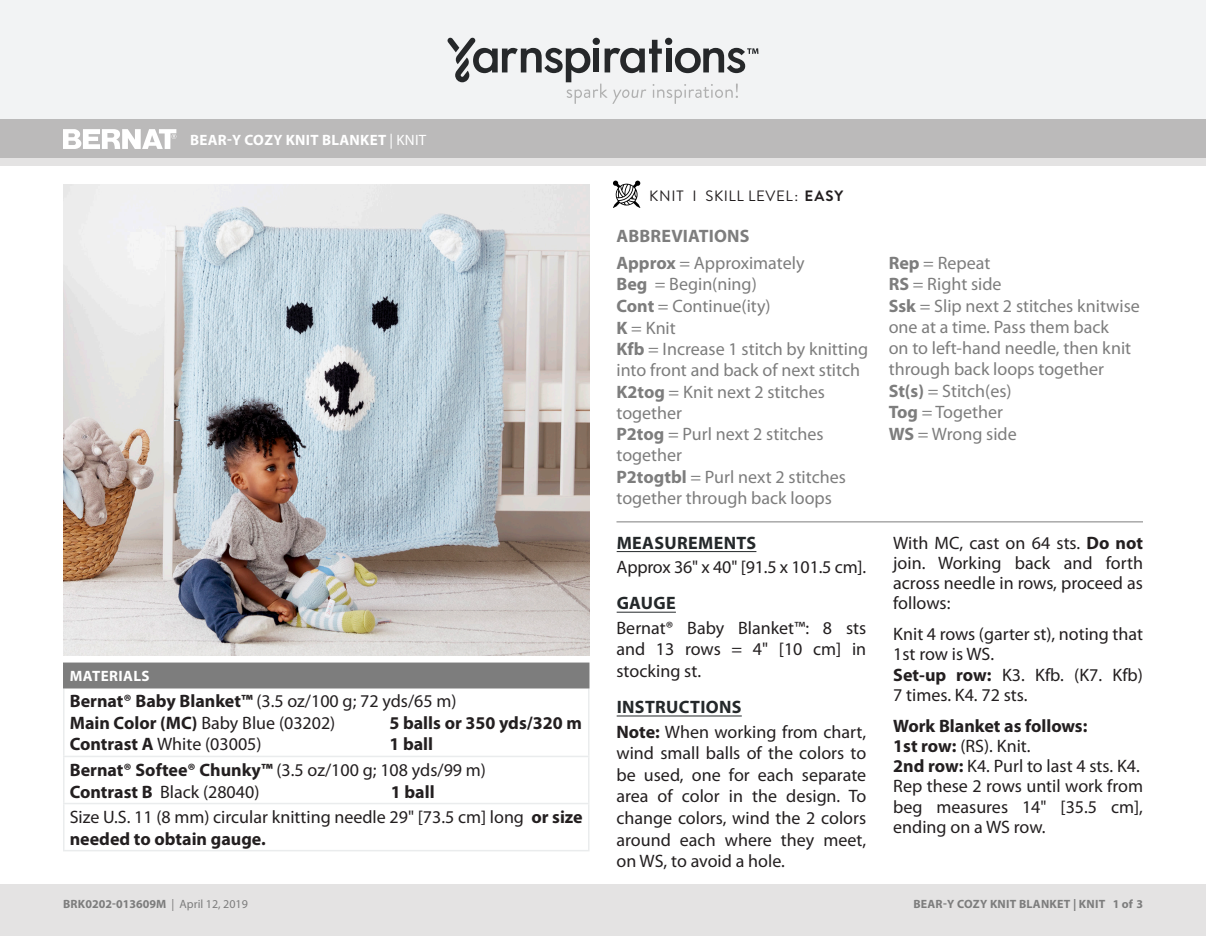
<style>
.page{position:relative;width:1206px;height:936px;background:#fff}
.page>*{position:absolute;margin:0;border:0;box-sizing:border-box;transform-origin:0 0}
.Abbreviations{font:18px/21px "Myriad Pro";color:#7d7d7d}
.Body{font:18px/20.2px "Myriad Pro";color:#231f20;text-align:justify}
.Instructions{font:18px/21.6px "Myriad Pro";color:#231f20;text-align:justify}
.Materials{font:18px/21.6px "Myriad Pro";color:#231f20}
.Head{font:700 18px "Myriad Pro";letter-spacing:.02em;color:#24282a}
.Materials-2{font:700 18px "Myriad Pro";color:#231f20}
.Instructions-2{font:700 18px "Myriad Pro";color:#231f20}
.Abbreviations_Head{font:700 18px "Myriad Pro";letter-spacing:.01em;color:#7d7d7d}
.Pattern_Title{font:700 15px "Myriad Pro";letter-spacing:.02em;color:#fff}
.Skill_Level{font:15px "Brandon Grotesque";letter-spacing:.035em;color:#231f20}
.Materials_Head{font:700 15px "Myriad Pro";letter-spacing:.03em;color:#fff}
.t1{font:700 12px "Myriad Pro";letter-spacing:.02em;color:#7d7d7d}
.t2{font:700 12px "Myriad Pro";color:#7d7d7d}
.s1{font-weight:400}
.s2{font-weight:700}
</style>
<div class="page">
<div style="left:0;top:884px;width:1206px;height:52px;background:#e4e3e3"></div>
<div style="left:0;top:158px;width:1206px;height:8px;background:#e4e3e3"></div>
<div style="left:0;top:0;width:1206px;height:120px;background:#f2f3f4"></div>
<div style="left:0;top:120px;width:1206px;height:38px;background:#bbbaba"></div>
<hr style="left:617px;top:551px;width:139px;height:1px;background:#24282a">
<hr style="left:617px;top:612px;width:59px;height:1px;background:#24282a">
<hr style="left:617px;top:716px;width:125px;height:1px;background:#24282a">
<div style="left:64px;top:663px;width:525px;height:25px;background:#7d7d7d"></div>
<hr style="left:63px;top:689px;width:1px;height:67px;background:#eaeced">
<hr style="left:63px;top:757px;width:1px;height:46px;background:#eaeced">
<hr style="left:588px;top:689px;width:2px;height:67px;background:#eaeced">
<hr style="left:588px;top:757px;width:2px;height:46px;background:#eaeced">
<hr style="left:63px;top:804px;width:1px;height:46px;background:#eaeced">
<hr style="left:63px;top:756px;width:527px;height:1px;background:#eaeced">
<hr style="left:63px;top:803px;width:527px;height:1px;background:#eaeced">
<hr style="left:588px;top:804px;width:2px;height:46px;background:#eaeced">
<hr style="left:63px;top:850px;width:527px;height:1px;background:#eaeced">
<hr style="left:63px;top:663px;width:527px;height:1px;background:#7d7d7d">
<svg style="left:63px;top:664px;width:1px;height:23px"></svg>
<hr style="left:588px;top:664px;width:2px;height:23px;background:#7d7d7d">
<hr style="left:63px;top:687px;width:527px;height:1px;background:#7d7d7d">
<img style="left:63px;top:185px;width:526px;height:470px">
<svg style="left:613px;top:181px;width:27px;height:27px"></svg>
<svg style="left:63px;top:129px;width:113px;height:20px"></svg>
<svg style="left:447px;top:38px;width:311px;height:66px"></svg>
<hr style="left:617px;top:522px;width:526px;height:1px;background:#7d7d7d">
<p class="Pattern_Title" style="left:190px;top:130px;width:238px">BEAR-Y COZY KNIT BLANKET <span class="s1">| KNIT</span></p>
<p class="Materials_Head" style="left:70px;top:666px;width:81px">MATERIALS</p>
<p class="Body" style="left:70px;top:691px;width:388px"><span class="s2">Bernat® Baby Blanket™</span> (3.5 oz/100 g; 72 yds/65 m)</p>
<p class="Materials" style="left:70px;top:712px;width:267px"><span class="s2">Main Color (MC)</span> Baby Blue (03202)</p>
<p class="Materials-2" style="left:389px;top:711px;width:194px">5 balls or 350 yds/320 m</p>
<p class="Materials" style="left:70px;top:734px;width:193px"><span class="s2">Contrast A</span> White (03005)</p>
<p class="Materials-2" style="left:389px;top:733px;width:45px">1 ball</p>
<p class="Materials" style="left:70px;top:759px;width:418px"><span class="s2">Bernat® Softee® Chunky™</span> (3.5 oz/100 g; 108 yds/99 m)</p>
<p class="Materials" style="left:70px;top:781px;width:191px"><span class="s2">Contrast B</span> Black (28040)</p>
<p class="Materials-2" style="left:391px;top:780px;width:45px">1 ball</p>
<p class="Materials" style="left:70px;top:807px;width:515px">Size U.S. 11 (8 mm) circular knitting needle 29" [73.5 cm] long <span class="s2">or size needed to obtain gauge.</span></p>
<p class="Skill_Level" style="left:649px;top:186px;width:196px">KNIT I SKILL LEVEL: <span class="s2">EASY</span></p>
<p class="Abbreviations_Head" style="left:616px;top:224px;width:135px">ABBREVIATIONS</p>
<p class="Abbreviations" style="left:616px;top:253px;width:189px"><span class="s2">Approx</span> = Approximately</p>
<p class="Abbreviations" style="left:616px;top:274px;width:142px"><span class="s2">Beg</span> = Begin(ning)</p>
<p class="Abbreviations" style="left:616px;top:296px;width:156px"><span class="s2">Cont</span> = Continue(ity)</p>
<p class="Abbreviations" style="left:616px;top:317px;width:61px"><span class="s2">K</span> = Knit</p>
<p class="Abbreviations" style="left:616px;top:339px;width:253px"><span class="s2">Kfb</span> = Increase 1 stitch by knitting into front and back of next stitch</p>
<p class="Abbreviations" style="left:616px;top:382px;width:210px"><span class="s2">K2tog</span> = Knit next 2 stitches together</p>
<p class="Abbreviations" style="left:616px;top:424px;width:209px"><span class="s2">P2tog</span> = Purl next 2 stitches together</p>
<p class="Abbreviations" style="left:616px;top:467px;width:231px"><span class="s2">P2togtbl</span> = Purl next 2 stitches together through back loops</p>
<p class="Head" style="left:617px;top:531px;width:141px">MEASUREMENTS</p>
<p class="Body" style="left:616px;top:557px;width:251px">Approx 36" x 40" [91.5 x 101.5 cm].</p>
<p class="Head" style="left:617px;top:591px;width:61px">GAUGE</p>
<p class="Body" style="left:616px;top:617px;width:251px;line-height:21.6px">Bernat® Baby Blanket™: 8 sts and 13 rows = 4" [10 cm] in stocking st.</p>
<p class="Head" style="left:617px;top:695px;width:126px">INSTRUCTIONS</p>
<p class="Instructions" style="left:616px;top:721px;width:251px"><span class="s2">Note:</span> When working from chart, wind small balls of the colors to be used, one for each separate area of color in the design. To change colors, wind the 2 colors around each where they meet, on WS, to avoid a hole.</p>
<p class="Abbreviations" style="left:889px;top:253px;width:103px"><span class="s2">Rep</span> = Repeat</p>
<p class="Abbreviations" style="left:889px;top:274px;width:114px"><span class="s2">RS</span> = Right side</p>
<p class="Abbreviations" style="left:889px;top:296px;width:253px"><span class="s2">Ssk</span> = Slip next 2 stitches knitwise one at a time. Pass them back<br>on to left-hand needle, then knit through back loops together</p>
<p class="Abbreviations" style="left:889px;top:380px;width:124px"><span class="s2">St(s)</span> = Stitch(es)</p>
<p class="Abbreviations" style="left:889px;top:402px;width:116px"><span class="s2">Tog</span> = Together</p>
<p class="Abbreviations" style="left:889px;top:424px;width:129px"><span class="s2">WS</span> = Wrong side</p>
<p class="Body" style="left:893px;top:533px;width:251px">With MC, cast on 64 sts. <span class="s2">Do not </span>join. Working back and forth across needle in rows, proceed as follows:</p>
<p class="Body" style="left:893px;top:624px;width:251px">Knit 4 rows (garter st), noting that<br>1st row is WS.</p>
<p class="Instructions" style="left:893px;top:665px;width:251px;line-height:20.2px"><span class="s2">Set-up row:</span> K3. Kfb. (K7. Kfb)<br>7 times. K4. 72 sts.</p>
<p class="Instructions-2" style="left:893px;top:714px;width:196px">Work Blanket as follows:</p>
<p class="Instructions" style="left:893px;top:735px;width:139px"><span class="s2">1st row:</span> (RS). Knit.</p>
<p class="Instructions" style="left:893px;top:756px;width:248px"><span class="s2">2nd row:</span> K4. Purl to last 4 sts. K4.</p>
<p class="Body" style="left:893px;top:777px;width:251px">Rep these 2 rows until work from beg measures 14" [35.5 cm], ending on a WS row.</p>
<p class="t2" style="left:63px;top:896px;width:186px">BRK0202-013609M <span class="s1">| April 12, 2019</span></p>
<p class="t1" style="left:913px;top:896px;width:231px">BEAR-Y COZY KNIT BLANKET | KNIT 1 of 3</p>
</div>
